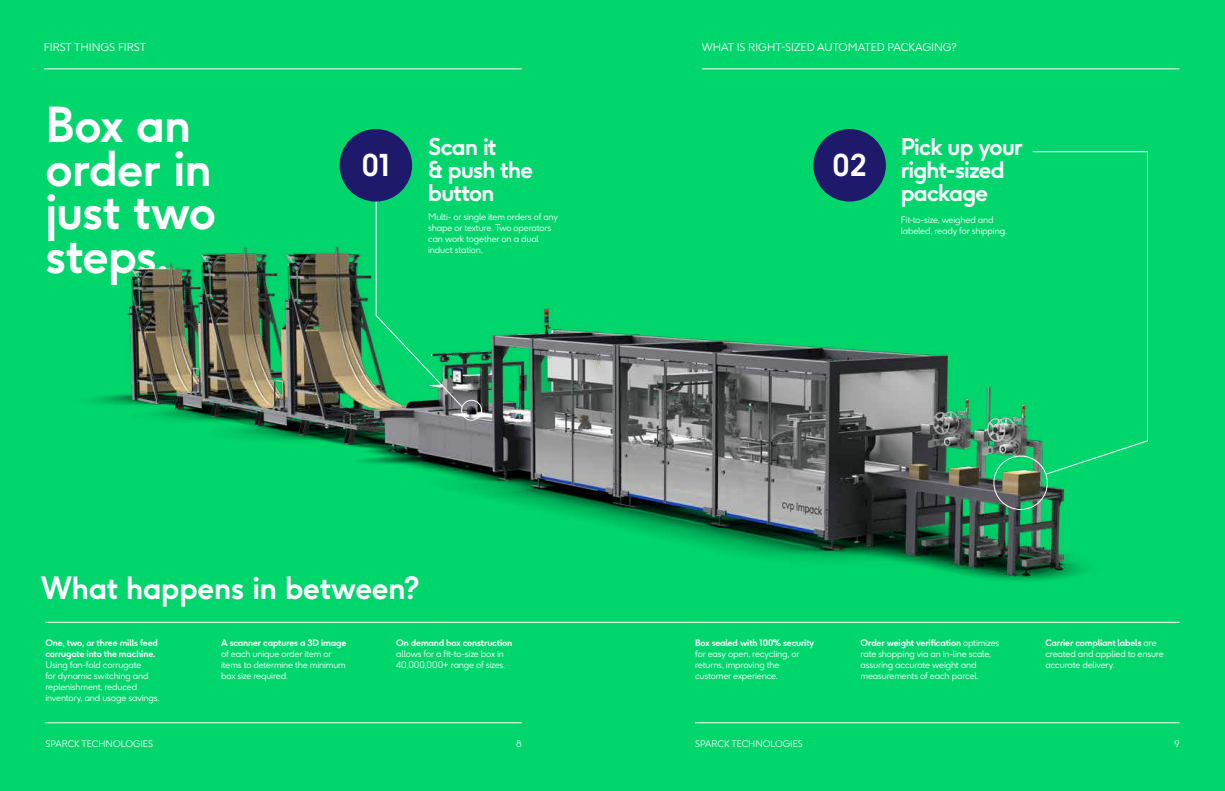
<style>
.page{position:relative;width:1225px;height:791px;background:#00d66c}
.page>*{position:absolute;margin:0;border:0;box-sizing:border-box;transform-origin:0 0}
.t1{font:700 47.8px/43.6px "F37 Ginger";letter-spacing:-.01em;color:#fff}
.t2{font:700 30.4px "F37 Ginger";letter-spacing:-.005em;color:#fff}
.t3{font:700 29.8px "F37 Ginger";color:#fff}
.t4{font:700 23px/23px "F37 Ginger";letter-spacing:-.03em;color:#fff}
.t5{font:300 10.7px "F37 Ginger";color:#fff}
.t6{font:300 9px/11px "F37 Ginger";letter-spacing:-.02em;color:#fff}
.t7{font:700 9px/11px "F37 Ginger";letter-spacing:-.015em;color:#fff}
.t8{font:300 9px "F37 Ginger";color:#fff}
.s1{font-weight:700}
</style>
<div class="page">
<img style="left:88px;top:246px;width:999px;height:336px">
<hr style="left:44px;top:69px;width:478px;height:1px;background:#fff">
<hr style="left:702px;top:69px;width:477px;height:1px;background:#fff">
<hr style="left:45px;top:722px;width:477px;height:1px;background:#fff">
<hr style="left:695px;top:722px;width:484px;height:1px;background:#fff">
<svg style="left:375px;top:181px;width:88px;height:227px"></svg>
<div style="left:461px;top:400px;width:21px;height:21px;border:1px solid #fff;border-radius:50%"></div>
<div style="left:993px;top:456px;width:54px;height:54px;border:1px solid #fff;border-radius:50%"></div>
<svg style="left:1031px;top:151px;width:117px;height:324px"></svg>
<div style="left:339px;top:129px;width:73px;height:73px;background:#1e196a;border-radius:50%"></div>
<div style="left:813px;top:129px;width:73px;height:73px;background:#1e196a;border-radius:50%"></div>
<hr style="left:45px;top:622px;width:1134px;height:1px;background:#fff">
<p class="t5" style="left:44px;top:38px;width:104px">FIRST THINGS FIRST</p>
<p class="t5" style="left:702px;top:38px;width:256px">WHAT IS RIGHT-SIZED AUTOMATED PACKAGING?</p>
<h1 class="t1" style="left:45px;top:97px;width:172px">Box an order in just two steps.</h1>
<h3 class="t4" style="left:428px;top:132px;width:106px">Scan it<br>&amp; push the button</h3>
<h3 class="t4" style="left:900px;top:132px;width:123px">Pick up your right-sized package</h3>
<h3 class="t3" style="left:361px;top:139px;width:30px">01</h3>
<h3 class="t3" style="left:832px;top:139px;width:36px">02</h3>
<p class="t6" style="left:428px;top:210px;width:131px">Multi- or single item orders of any shape or texture. Two operators can work together on a dual induct station,</p>
<p class="t6" style="left:900px;top:213px;width:108px">Fit-to-size, weighed and labeled, ready for shipping.</p>
<h2 class="t2" style="left:41px;top:561px;width:380px">What happens in between?</h2>
<p class="t7" style="left:45px;top:636px;width:114px">One, two, or three mills feed corrugate into the machine.</p>
<p class="t6" style="left:45px;top:658px;width:116px">Using fan-fold corrugate<br>for dynamic switching and replenishment, reduced inventory, and usage savings.</p>
<p class="t7" style="left:221px;top:636px;width:127px">A scanner captures a 3D image</p>
<p class="t6" style="left:221px;top:647px;width:126px">of each unique order item or items to determine the minimum box size required.</p>
<p class="t7" style="left:396px;top:636px;width:117px">On demand box construction</p>
<p class="t6" style="left:396px;top:647px;width:110px">allows for a fit-to-size box in<br>40,000,000+ range of sizes.</p>
<p class="t6" style="left:860px;top:636px;width:140px"><span class="s1">Order weight verification</span> optimizes rate shopping via an in-line scale, assuring accurate weight and measurements of each parcel.</p>
<p class="t7" style="left:695px;top:636px;width:121px">Box sealed with 100% security</p>
<p class="t6" style="left:695px;top:647px;width:106px">for easy open, recycling, or returns, improving the customer experience.</p>
<p class="t6" style="left:1045px;top:636px;width:120px"><span class="s1">Carrier compliant labels</span> are created and applied to ensure accurate delivery.</p>
<p class="t8" style="left:45px;top:736px;width:109px">SPARCK TECHNOLOGIES</p>
<p class="t6" style="left:516px;top:737px;width:7px">8</p>
<p class="t8" style="left:695px;top:736px;width:109px">SPARCK TECHNOLOGIES</p>
<p class="t6" style="left:1174px;top:737px;width:7px">9</p>
</div>
